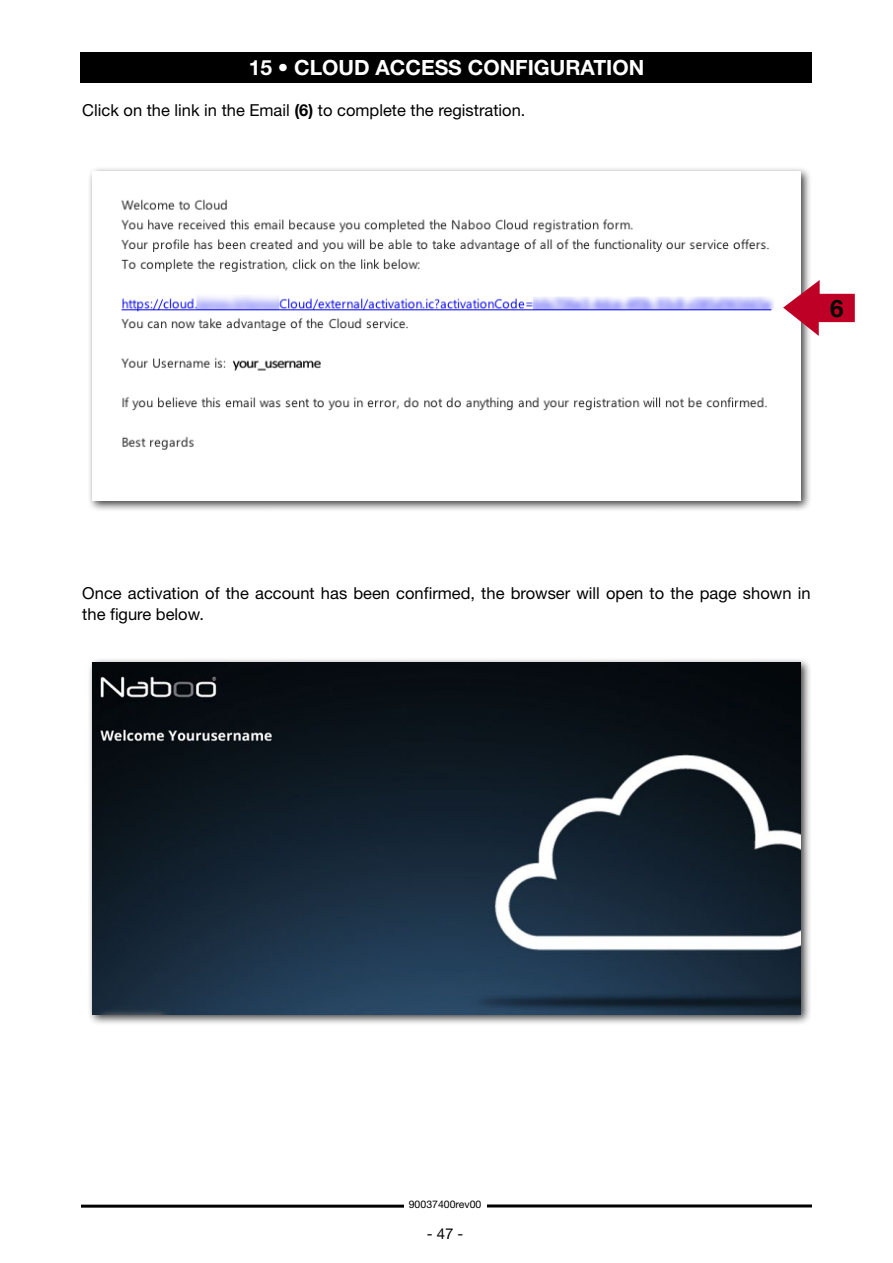
<style>
.page{position:relative;width:893px;height:1263px;background:#fff}
.page>*{position:absolute;margin:0;border:0;box-sizing:border-box;transform-origin:0 0}
.t1{font:700 24px "Helvetica Neue";color:#000}
.t2{font:700 21px "Helvetica Neue LT Std";color:#fff}
.t3{font:16.5px/21px "Helvetica Neue LT Std";color:#000}
.t4{font:15px "Helvetica Neue LT Std";color:#000}
.t5{font:10.5px "Helvetica Neue LT Std";color:#000}
.s1{font-weight:700}
</style>
<div class="page">
<hr style="left:81px;top:1205px;width:347px;height:3px;background:#000">
<hr style="left:466px;top:1204px;width:346px;height:3px;background:#000">
<div style="left:87px;top:166px;width:725px;height:346px;background:#000;opacity:.75"></div>
<img style="left:92px;top:171px;width:708px;height:330px">
<div style="left:81px;top:52px;width:731px;height:30px;background:#000"></div>
<svg style="left:783px;top:280px;width:72px;height:56px"></svg>
<div style="left:87px;top:657px;width:725px;height:368px;background:#000;opacity:.75"></div>
<img style="left:92px;top:662px;width:708px;height:352px">
<div style="left:404px;top:1193px;width:82px;height:24px;background:#fff"></div>
<p class="t2" style="left:249px;top:55px;width:397px">15 • CLOUD ACCESS CONFIGURATION</p>
<p class="t3" style="left:82px;top:99px;width:445px">Click on the link in the Email <span class="s1">(6)</span> to complete the registration.</p>
<h1 class="t1" style="left:830px;top:286px;width:15px">6</h1>
<p class="t3" style="left:82px;top:582px;width:730px">Once activation of the account has been confirmed, the browser will open to the page shown in the figure below.</p>
<p class="t5" style="left:409px;top:1198px;width:74px">90037400rev00</p>
<p class="t4" style="left:427px;top:1225px;width:38px">- 47 -</p>
</div>
